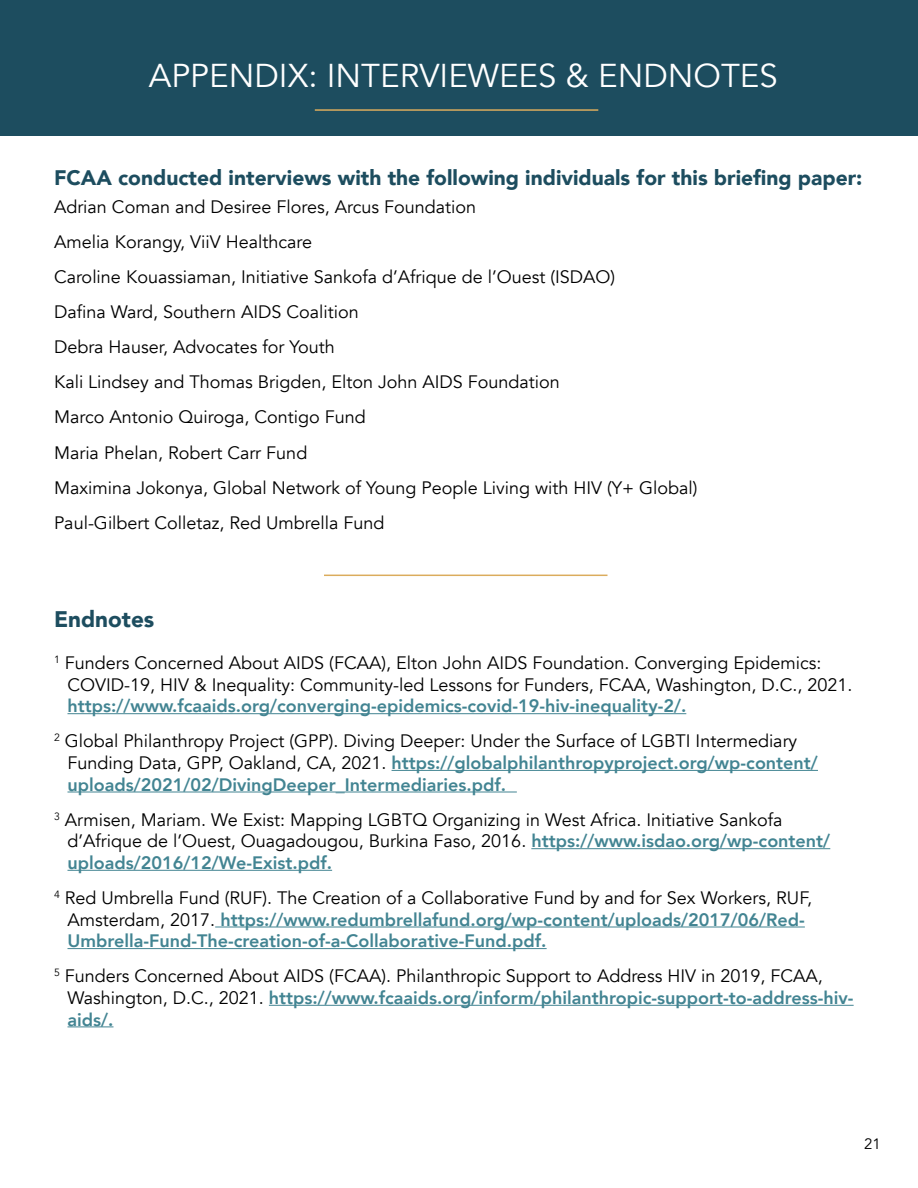
<style>
.page{position:relative;width:918px;height:1188px;background:#fff}
.page>*{position:absolute;margin:0;border:0;box-sizing:border-box;transform-origin:0 0}
.t1{font:33px "Avenir";color:#fff}
.t2{font:900 22.5px "Avenir";color:#1d4d5f}
.t3{font:900 21px "Avenir";color:#1d4d5f}
.t4{font:18px/35.1px "Avenir";color:#000}
.t5{font:800 18px/21.6px "Avenir";color:#428492}
.t6{font:15px "Avenir";color:#000}
.s1{font-weight:800;color:#428492}
.s2{font-weight:400;color:#000}
</style>
<div class="page">
<hr style="left:68px;top:713px;width:618px;height:1px;background:#428492">
<hr style="left:392px;top:770px;width:426px;height:1px;background:#428492">
<hr style="left:68px;top:792px;width:449px;height:1px;background:#428492">
<hr style="left:531px;top:848px;width:299px;height:1px;background:#428492">
<hr style="left:68px;top:870px;width:264px;height:1px;background:#428492">
<hr style="left:215px;top:927px;width:590px;height:1px;background:#428492">
<hr style="left:68px;top:948px;width:479px;height:1px;background:#428492">
<hr style="left:269px;top:1005px;width:585px;height:1px;background:#428492">
<hr style="left:68px;top:1026px;width:46px;height:1px;background:#428492">
<hr style="left:324px;top:575px;width:284px;height:1px;background:#dbac5d">
<div style="left:0;top:0;width:918px;height:135px;background:#1d4d5f"></div>
<hr style="left:315px;top:109px;width:283px;height:2px;background:#dbac5d">
<h1 class="t1" style="left:149px;top:56px;width:631px">APPENDIX: INTERVIEWEES &amp; ENDNOTES</h1>
<p class="t3" style="left:54px;top:159px;width:810px">FCAA conducted interviews with the following individuals for this briefing paper:</p>
<p class="t4" style="left:54px;top:189px;width:645px">Adrian Coman and Desiree Flores, Arcus Foundation<br>Amelia Korangy, ViiV Healthcare<br>Caroline Kouassiaman, Initiative Sankofa d’Afrique de l’Ouest (ISDAO)<br>Dafina Ward, Southern AIDS Coalition<br>Debra Hauser, Advocates for Youth<br>Kali Lindsey and Thomas Brigden, Elton John AIDS Foundation<br>Marco Antonio Quiroga, Contigo Fund<br>Maria Phelan, Robert Carr Fund<br>Maximina Jokonya, Global Network of Young People Living with HIV (Y+ Global)<br>Paul-Gilbert Colletaz, Red Umbrella Fund</p>
<p class="t2" style="left:54px;top:600px;width:102px">Endnotes</p>
<p class="t4" style="left:68px;top:652px;width:787px;line-height:21.6px;text-indent:-14px"><sup>1</sup> Funders Concerned About AIDS (FCAA), Elton John AIDS Foundation. Converging Epidemics:<br>COVID-19, HIV &amp; Inequality: Community-led Lessons for Funders, FCAA, Washington, D.C., 2021.</p>
<p class="t4" style="left:54px;top:689px;width:745px;text-indent:14px"><span class="s1">https://www.fcaaids.org/converging-epidemics-covid-19-hiv-inequality-2/.<br></span><sup>2</sup> Global Philanthropy Project (GPP). Diving Deeper: Under the Surface of LGBTI Intermediary</p>
<p class="t5" style="left:68px;top:752px;width:752px"><span class="s2">Funding Data, GPP, Oakland, CA, 2021.</span> https://globalphilanthropyproject.org/wp-content/ uploads/2021/02/DivingDeeper_Intermediaries.pdf.</p>
<p class="t4" style="left:68px;top:809px;width:764px;line-height:21.6px;text-indent:-14px"><sup>3</sup> Armisen, Mariam. We Exist: Mapping LGBTQ Organizing in West Africa. Initiative Sankofa d’Afrique de l’Ouest, Ouagadougou, Burkina Faso, 2016. <span class="s1">https://www.isdao.org/wp-content/ uploads/2016/12/We-Exist.pdf.</span></p>
<p class="t5" style="left:68px;top:887px;width:746px;text-indent:-14px"><sup>4</sup> <span class="s2">Red Umbrella Fund (RUF). The Creation of a Collaborative Fund by and for Sex Workers, RUF,<br>Amsterdam, 2017.</span> https://www.redumbrellafund.org/wp-content/uploads/2017/06/Red-<br>Umbrella-Fund-The-creation-of-a-Collaborative-Fund.pdf.</p>
<p class="t4" style="left:68px;top:966px;width:788px;line-height:21.6px;text-indent:-14px"><sup>5</sup> Funders Concerned About AIDS (FCAA). Philanthropic Support to Address HIV in 2019, FCAA,<br>Washington, D.C., 2021. <span class="s1">https://www.fcaaids.org/inform/philanthropic-support-to-address-hiv&shy;aids/.</span></p>
<p class="t6" style="left:864px;top:1135px;width:18px">21</p>
</div>
